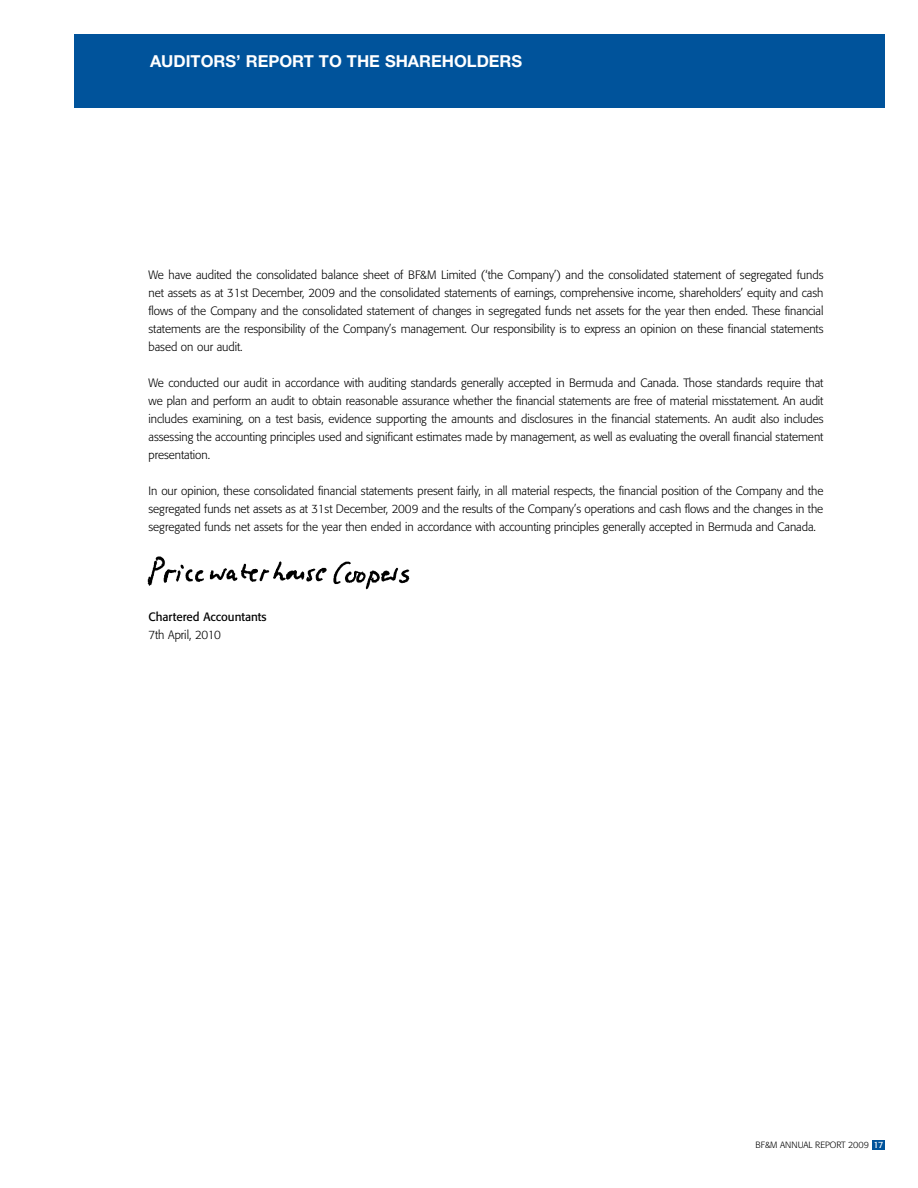
<style>
.page{position:relative;width:918px;height:1188px;background:#fff}
.page>*{position:absolute;margin:0;border:0;box-sizing:border-box;transform-origin:0 0}
.t1{font:700 16.5px "Helvetica Neue LT Std";color:#fff}
.t2{font:300 12px/18px "Formata";letter-spacing:-.005em;color:#000;text-align:justify}
.t3{font:12px "Formata";color:#000}
.t4{font:300 9px "Formata";letter-spacing:-.005em;color:#000}
.s1{font-weight:400;color:#fff}
</style>
<div class="page">
<div style="left:75px;top:34px;width:810px;height:73px;background:#00539b"></div>
<img style="left:147px;top:556px;width:263px;height:34px">
<div style="left:872px;top:1140px;width:13px;height:9px;background:#00539b"></div>
<h1 class="t1" style="left:150px;top:51px;width:374px">AUDITORS’ REPORT TO THE SHAREHOLDERS</h1>
<p class="t2" style="left:148px;top:266px;width:677px">We have audited the consolidated balance sheet of BF&amp;M Limited (‘the Company’) and the consolidated statement of segregated funds net assets as at 31st December, 2009 and the consolidated statements of earnings, comprehensive income, shareholders’ equity and cash flows of the Company and the consolidated statement of changes in segregated funds net assets for the year then ended. These financial statements are the responsibility of the Company’s management. Our responsibility is to express an opinion on these financial statements based on our audit.</p>
<p class="t2" style="left:148px;top:374px;width:677px">We conducted our audit in accordance with auditing standards generally accepted in Bermuda and Canada. Those standards require that we plan and perform an audit to obtain reasonable assurance whether the financial statements are free of material misstatement. An audit includes examining, on a test basis, evidence supporting the amounts and disclosures in the financial statements. An audit also includes assessing the accounting principles used and significant estimates made by management, as well as evaluating the overall financial statement presentation.</p>
<p class="t2" style="left:148px;top:482px;width:677px">In our opinion, these consolidated financial statements present fairly, in all material respects, the financial position of the Company and the segregated funds net assets as at 31st December, 2009 and the results of the Company’s operations and cash flows and the changes in the segregated funds net assets for the year then ended in accordance with accounting principles generally accepted in Bermuda and Canada.</p>
<p class="t3" style="left:148px;top:609px;width:120px">Chartered Accountants</p>
<p class="t2" style="left:148px;top:626px;width:74px">7th April, 2010</p>
<p class="t4" style="left:756px;top:1139px;width:129px">BF&amp;M ANNUAL REPORT 2009 <span class="s1">17</span></p>
</div>
